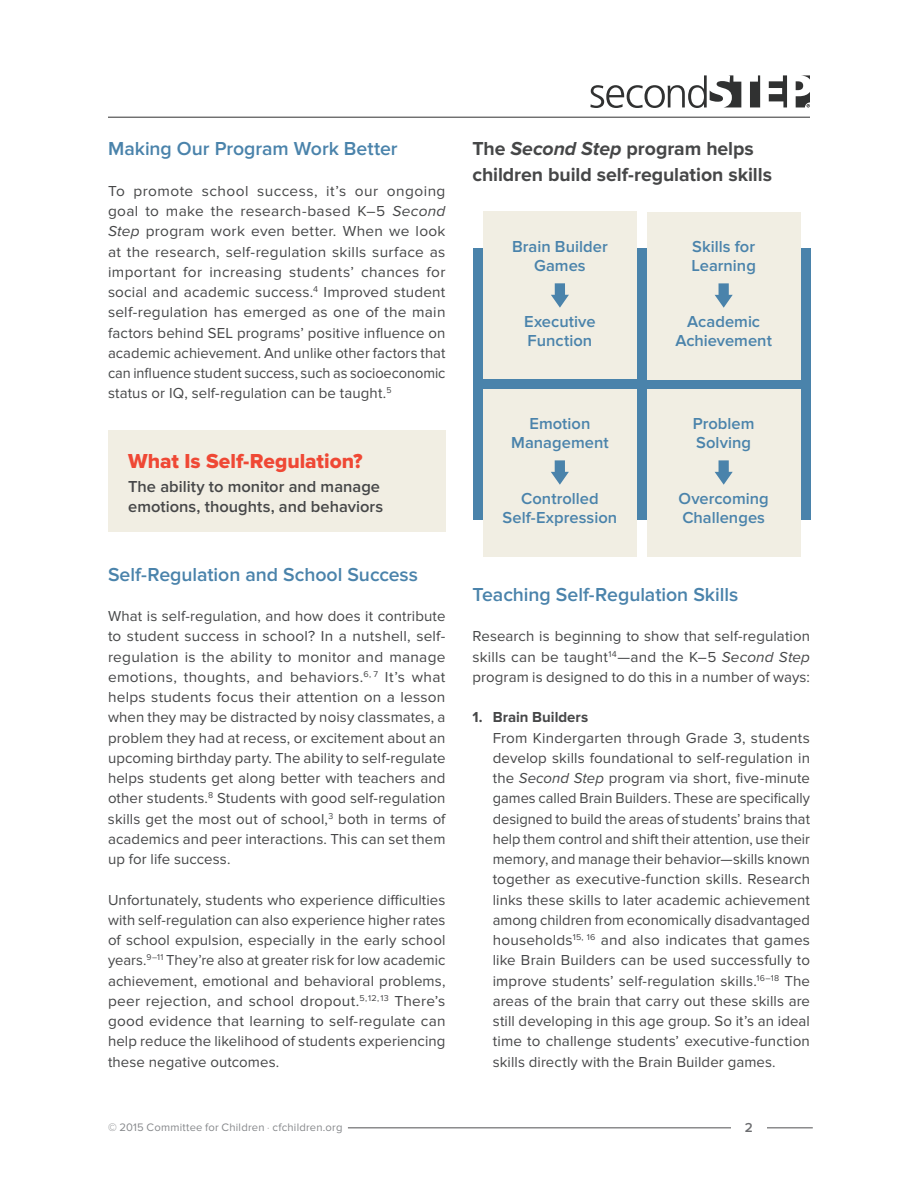
<style>
.page{position:relative;width:918px;height:1188px;background:#fff}
.page>*{position:absolute;margin:0;border:0;box-sizing:border-box;transform-origin:0 0}
.Header_2{font:21px "Proxima Nova Extrabld";color:#ef4835}
.HEader_5{font:600 19.5px "Proxima Nova";letter-spacing:-.005em;color:#4a83ab}
.header_4{font:700 19.5px "Proxima Nova";letter-spacing:-.005em;color:#464748}
.copy{font:600 19.5px "Proxima Nova";letter-spacing:-.005em;color:#4a83ab}
.copy-2{font:700 19.5px "Proxima Nova";letter-spacing:-.005em;color:#464748}
.copy-3{font:600 16.5px/19.5px "Proxima Nova";color:#4a83ab}
.copy-4{font:600 16.5px/20.2px "Proxima Nova";color:#464748}
.copy-5{font:15px/20.2px "Proxima Nova";letter-spacing:.005em;color:#464748;text-align:justify}
.t1{font:700 15px "Proxima Nova";color:#464748}
.t2{font:600 13.5px "Proxima Nova";color:#6c6d70}
.t3{font:11.25px "Proxima Nova";letter-spacing:.02em;color:#87898c}
.s1{font-style:italic}
.s2{font-weight:300}
</style>
<div class="page">
<hr style="left:108px;top:117px;width:702px;height:1px;background:#303131">
<svg style="left:590px;top:75px;width:220px;height:33px"></svg>
<hr style="left:348px;top:1128px;width:465px;height:1px;background:#515153">
<div style="left:731px;top:1095px;width:35px;height:63px;background:#fff"></div>
<div style="left:108px;top:431px;width:337px;height:101px;background:#f1eee3"></div>
<div style="left:473px;top:248px;width:338px;height:272px;background:#4a83ab"></div>
<div style="left:647px;top:212px;width:153px;height:167px;background:#f1eee3"></div>
<div style="left:483px;top:212px;width:154px;height:167px;background:#f1eee3"></div>
<div style="left:647px;top:389px;width:153px;height:167px;background:#f1eee3"></div>
<div style="left:483px;top:389px;width:154px;height:167px;background:#f1eee3"></div>
<svg style="left:551px;top:283px;width:18px;height:25px"></svg>
<svg style="left:715px;top:283px;width:18px;height:25px"></svg>
<svg style="left:715px;top:460px;width:18px;height:25px"></svg>
<svg style="left:551px;top:460px;width:18px;height:25px"></svg>
<p class="copy" style="left:108px;top:138px;width:291px">Making Our Program Work Better</p>
<p class="copy-5" style="left:108px;top:181px;width:339px">To promote school success, it’s our ongoing goal to make the research-based K–5 <span class="s1">Second Step</span> program work even better. When we look at the research, self-regulation skills surface as important for increasing students’ chances for social and academic success.<sup>4</sup> Improved student self-regulation has emerged as one of the main factors behind SEL programs’ positive influence on academic achievement. And unlike other factors that can influence student success, such as socioeconomic status or IQ, self-regulation can be taught.<sup>5</sup></p>
<p class="Header_2" style="left:128px;top:448px;width:236px">What Is Self-Regulation?</p>
<p class="copy-4" style="left:128px;top:476px;width:257px">The ability to monitor and manage emotions, thoughts, and behaviors</p>
<p class="HEader_5" style="left:108px;top:563px;width:312px">Self-Regulation and School Success</p>
<p class="copy-5" style="left:108px;top:606px;width:339px">What is self-regulation, and how does it contribute to student success in school? In a nutshell, self&shy;regulation is the ability to monitor and manage emotions, thoughts, and behaviors.<sup>6,</sup> <sup>7</sup> It’s what helps students focus their attention on a lesson when they may be distracted by noisy classmates, a problem they had at recess, or excitement about an upcoming birthday party. The ability to self-regulate helps students get along better with teachers and other students.<sup>8</sup> Students with good self-regulation skills get the most out of school,<sup>3</sup> both in terms of academics and peer interactions. This can set them up for life success.</p>
<p class="copy-5" style="left:108px;top:890px;width:339px">Unfortunately, students who experience difficulties with self-regulation can also experience higher rates of school expulsion, especially in the early school years.<sup>9–11</sup> They’re also at greater risk for low academic achievement, emotional and behavioral problems, peer rejection, and school dropout.<sup>5,</sup> <sup>12,</sup> <sup>13</sup> There’s good evidence that learning to self-regulate can help reduce the likelihood of students experiencing these negative outcomes.</p>
<p class="copy-2" style="left:472px;top:138px;width:283px">The <span class="s1">Second Step</span> program helps</p>
<p class="header_4" style="left:472px;top:164px;width:301px">children build self-regulation skills</p>
<p class="copy-3" style="left:512px;top:237px;width:97px;text-align:center">Brain Builder<br>Games</p>
<p class="copy-3" style="left:691px;top:237px;width:66px">Skills for<br>Learning</p>
<p class="copy-3" style="left:524px;top:312px;width:73px">Executive<br>Function</p>
<p class="copy-3" style="left:675px;top:312px;width:98px;text-align:center">Academic<br>Achievement</p>
<p class="copy-3" style="left:511px;top:414px;width:99px;text-align:center">Emotion<br>Management</p>
<p class="copy-3" style="left:693px;top:414px;width:63px">Problem<br>Solving</p>
<p class="copy-3" style="left:503px;top:489px;width:116px;text-align:center">Controlled<br>Self-Expression</p>
<p class="copy-3" style="left:679px;top:489px;width:92px">Overcoming<br>Challenges</p>
<p class="HEader_5" style="left:472px;top:583px;width:267px">Teaching Self-Regulation Skills</p>
<p class="copy-5" style="left:472px;top:626px;width:339px">Research is beginning to show that self-regulation skills can be taught<sup>14</sup>—and the K–5 <span class="s1">Second Step </span>program is designed to do this in a number of ways:</p>
<p class="t1" style="left:472px;top:709px;width:117px">1. Brain Builders</p>
<p class="copy-5" style="left:493px;top:728px;width:319px">From Kindergarten through Grade 3, students develop skills foundational to self-regulation in the <span class="s1">Second Step</span> program via short, five-minute games called Brain Builders. These are specifically designed to build the areas of students’ brains that help them control and shift their attention, use their memory, and manage their behavior—skills known together as executive-function skills. Research links these skills to later academic achievement among children from economically disadvantaged households<sup>15,</sup> <sup>16</sup> and also indicates that games like Brain Builders can be used successfully to improve students’ self-regulation skills.<sup>16–18</sup> The areas of the brain that carry out these skills are still developing in this age group. So it’s an ideal time to challenge students’ executive-function skills directly with the Brain Builder games.</p>
<p class="t3" style="left:108px;top:1121px;width:236px">© 2015 Committee for Children <span class="s2">∙</span> cfchildren.org</p>
<p class="t2" style="left:745px;top:1120px;width:10px">2</p>
</div>
